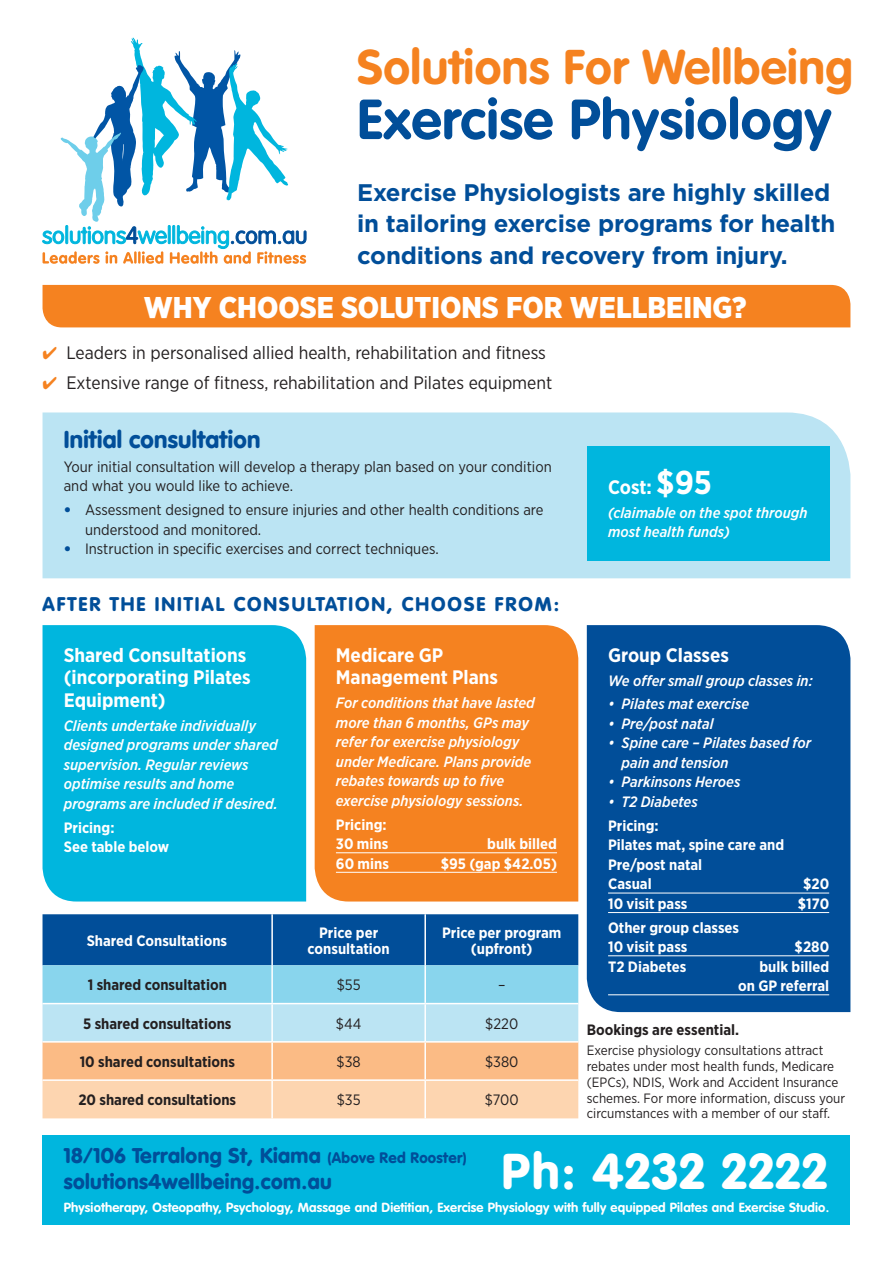
<style>
.page{position:relative;width:893px;height:1263px;background:#fff}
.page>*{position:absolute;margin:0;border:0;box-sizing:border-box;transform-origin:0 0}
.t1{font:700 55.5px "VAG Rounded";letter-spacing:.01em;color:#014e99}
.t2{font:900 49.5px "VAG Rounded";letter-spacing:.04em;color:#fff}
.t3{font:700 48px "VAG Rounded";letter-spacing:.01em;color:#f58220}
.t4{font:900 30px "Gotham Narrow";color:#fff}
.t5{font:700 24px/31.5px "Gotham";letter-spacing:-.01em;color:#014e99}
.t6{font:900 24px "VAG Rounded";letter-spacing:.01em;color:#014e99}
.t7{font:900 21px/25.5px "VAG Rounded";letter-spacing:.02em;color:#014e99}
.t8{font:700 19.5px/22.5px "Gotham Narrow";color:#fff}
.t9{font:900 19.5px "VAG Rounded";letter-spacing:.1em;color:#014e99}
.t10{font:18px "Gotham Narrow";color:#231f20}
.t11{font:italic 500 15px/19.5px "Gotham Narrow";color:#fff}
.t12{font:700 15px/19.5px "Gotham Narrow";color:#fff}
.t13{font:15px/19.5px "Gotham Narrow";color:#231f20}
.t14{font:700 15px "Gotham Narrow";color:#231f20}
.t15{font:13.5px/15.8px "Gotham Narrow";color:#231f20}
.t16{font:700 13.05px "VAG Rounded";letter-spacing:.01em;color:#fff}
.s1{color:#f58220}
.s2{font-family:"Gotham";font-weight:900;color:#014e99}
.s3{font-size:33px}
.s4{font-size:15px}
</style>
<div class="page">
<svg style="left:43px;top:914px;width:535px;height:204px;background:#9ab1ba"></svg>
<hr style="left:424px;top:914px;width:2px;height:51px;background:#fff">
<hr style="left:424px;top:965px;width:2px;height:38px;background:#fff">
<hr style="left:424px;top:1004px;width:2px;height:37px;background:#fff">
<hr style="left:424px;top:1042px;width:2px;height:37px;background:#fff">
<hr style="left:424px;top:1081px;width:2px;height:37px;background:#fff">
<hr style="left:271px;top:1081px;width:2px;height:37px;background:#fff">
<hr style="left:271px;top:965px;width:2px;height:38px;background:#fff">
<hr style="left:271px;top:1004px;width:2px;height:37px;background:#fff">
<hr style="left:271px;top:1042px;width:2px;height:37px;background:#fff">
<hr style="left:43px;top:1003px;width:229px;height:1px;background:#fff">
<hr style="left:272px;top:1003px;width:153px;height:1px;background:#fff">
<hr style="left:425px;top:1003px;width:153px;height:1px;background:#fff">
<hr style="left:43px;top:1041px;width:229px;height:1px;background:#fff">
<hr style="left:272px;top:1041px;width:153px;height:1px;background:#fff">
<hr style="left:425px;top:1041px;width:153px;height:1px;background:#fff">
<hr style="left:43px;top:1079px;width:229px;height:2px;background:#fff">
<hr style="left:272px;top:1079px;width:153px;height:2px;background:#fff">
<hr style="left:425px;top:1079px;width:153px;height:2px;background:#fff">
<hr style="left:271px;top:914px;width:2px;height:51px;background:#fff">
<div style="left:43px;top:412px;width:807px;height:166px;background:#bbe4f3"></div>
<div style="left:315px;top:625px;width:263px;height:276px;background:#f58220"></div>
<div style="left:587px;top:625px;width:263px;height:387px;background:#014e99"></div>
<div style="left:43px;top:625px;width:263px;height:276px;background:#00b6de"></div>
<div style="left:43px;top:1135px;width:807px;height:90px;background:#00b6de"></div>
<hr style="left:336px;top:852px;width:221px;height:1px;background:#fff">
<hr style="left:336px;top:872px;width:221px;height:1px;background:#fff">
<div style="left:43px;top:285px;width:807px;height:42px;background:#f58220"></div>
<div style="left:587px;top:446px;width:242px;height:115px;background:#00b6de"></div>
<svg style="left:42px;top:37px;width:264px;height:227px"></svg>
<hr style="left:608px;top:893px;width:221px;height:1px;background:#fff">
<hr style="left:608px;top:912px;width:221px;height:1px;background:#fff">
<hr style="left:608px;top:955px;width:221px;height:1px;background:#fff">
<hr style="left:608px;top:994px;width:221px;height:1px;background:#fff">
<h3 class="t3" style="left:357px;top:39px;width:497px">Solutions For Wellbeing</h3>
<h1 class="t1" style="left:357px;top:87px;width:476px">Exercise Physiology</h1>
<h3 class="t5" style="left:357px;top:176px;width:480px">Exercise Physiologists are highly skilled in tailoring exercise programs for health conditions and recovery from injury.</h3>
<h3 class="t4" style="left:144px;top:288px;width:604px">WHY CHOOSE SOLUTIONS FOR WELLBEING?</h3>
<p class="t10" style="left:43px;top:341px;width:505px"><span class="s1">✔</span> Leaders in personalised allied health, rehabilitation and fitness</p>
<p class="t10" style="left:43px;top:371px;width:511px"><span class="s1">✔</span> Extensive range of fitness, rehabilitation and Pilates equipment</p>
<h3 class="t6" style="left:64px;top:425px;width:198px">Initial consultation</h3>
<p class="t13" style="left:64px;top:457px;width:489px">Your initial consultation will develop a therapy plan based on your condition and what you would like to achieve.</p>
<p class="t13" style="left:85px;top:500px;width:460px;text-indent:-21px"><span class="s2">•</span> Assessment designed to ensure injuries and other health conditions are understood and monitored.</p>
<p class="t13" style="left:64px;top:539px;width:376px"><span class="s2">•</span> Instruction in specific exercises and correct techniques.</p>
<h3 class="t9" style="left:43px;top:592px;width:518px">AFTER THE INITIAL CONSULTATION, CHOOSE FROM:</h3>
<h3 class="t8" style="left:64px;top:644px;width:189px">Shared Consultations (incorporating Pilates<br>Equipment)</h3>
<p class="t11" style="left:64px;top:715px;width:216px">Clients undertake individually designed programs under shared supervision. Regular reviews optimise results and home programs are included if desired.</p>
<p class="t12" style="left:64px;top:817px;width:107px">Pricing:<br>See table below</p>
<h3 class="t8" style="left:336px;top:644px;width:164px">Medicare GP<br>Management Plans</h3>
<p class="t11" style="left:336px;top:693px;width:201px">For conditions that have lasted more than 6 months, GPs may refer for exercise physiology under Medicare. Plans provide rebates towards up to five exercise physiology sessions.</p>
<p class="t12" style="left:336px;top:814px;width:54px">Pricing:<br>30 mins</p>
<p class="t12" style="left:487px;top:834px;width:71px">bulk billed</p>
<p class="t12" style="left:336px;top:853px;width:54px">60 mins</p>
<p class="t12" style="left:441px;top:853px;width:118px">$95 (gap $42.05)</p>
<p class="t12" style="left:87px;top:931px;width:142px">Shared Consultations</p>
<p class="t12" style="left:308px;top:924px;width:84px;line-height:16.5px;text-align:center">Price per consultation</p>
<p class="t12" style="left:442px;top:924px;width:121px;line-height:16.5px;text-align:center">Price per program (upfront)</p>
<p class="t14" style="left:88px;top:975px;width:141px">1 shared consultation</p>
<p class="t13" style="left:337px;top:975px;width:25px">$55</p>
<p class="t13" style="left:498px;top:975px;width:9px">–</p>
<p class="t14" style="left:83px;top:1014px;width:150px">5 shared consultations</p>
<p class="t13" style="left:336px;top:1013px;width:27px">$44</p>
<p class="t13" style="left:485px;top:1013px;width:35px">$220</p>
<p class="t14" style="left:80px;top:1052px;width:157px">10 shared consultations</p>
<p class="t13" style="left:337px;top:1052px;width:26px">$38</p>
<p class="t13" style="left:485px;top:1052px;width:35px">$380</p>
<p class="t14" style="left:78px;top:1090px;width:159px">20 shared consultations</p>
<p class="t13" style="left:337px;top:1090px;width:25px">$35</p>
<p class="t13" style="left:485px;top:1090px;width:35px">$700</p>
<h3 class="t8" style="left:608px;top:476px;width:105px">Cost: <span class="s3">$95</span></h3>
<p class="t11" style="left:608px;top:503px;width:201px">(claimable on the spot through most health funds)</p>
<h3 class="t8" style="left:608px;top:644px;width:122px">Group Classes</h3>
<p class="t11" style="left:608px;top:670px;width:206px">We offer small group classes in:</p>
<p class="t11" style="left:608px;top:694px;width:143px">• Pilates mat exercise</p>
<p class="t11" style="left:608px;top:714px;width:107px">• Pre/post natal</p>
<p class="t11" style="left:622px;top:733px;width:191px;text-indent:-13px">• Spine care – Pilates based for pain and tension</p>
<p class="t11" style="left:608px;top:772px;width:134px">• Parkinsons Heroes</p>
<p class="t11" style="left:608px;top:792px;width:91px">• T2 Diabetes</p>
<p class="t12" style="left:608px;top:815px;width:178px">Pricing:<br>Pilates mat, spine care and<br>Pre/post natal<br>Casual</p>
<p class="t12" style="left:803px;top:874px;width:28px">$20</p>
<p class="t12" style="left:608px;top:893px;width:81px">10 visit pass</p>
<p class="t12" style="left:798px;top:893px;width:33px">$170</p>
<p class="t12" style="left:608px;top:917px;width:133px">Other group classes<br>10 visit pass</p>
<p class="t12" style="left:795px;top:937px;width:36px">$280</p>
<p class="t12" style="left:608px;top:956px;width:80px">T2 Diabetes</p>
<p class="t12" style="left:738px;top:956px;width:93px;text-align:right">bulk billed<br>on GP referral</p>
<p class="t14" style="left:587px;top:1020px;width:154px">Bookings are essential.</p>
<p class="t15" style="left:587px;top:1042px;width:260px">Exercise physiology consultations attract rebates under most health funds, Medicare (EPCs), NDIS, Work and Accident Insurance schemes. For more information, discuss your circumstances with a member of our staff.</p>
<h3 class="t7" style="left:64px;top:1142px;width:404px">18/106 Terralong St, Kiama <span class="s4">(Above Red Rooster) </span>solutions4wellbeing.com.au</h3>
<h2 class="t2" style="left:502px;top:1141px;width:327px">Ph: 4232 2222</h2>
<p class="t16" style="left:64px;top:1199px;width:767px">Physiotherapy, Osteopathy, Psychology, Massage and Dietitian, Exercise Physiology with fully equipped Pilates and Exercise Studio.</p>
</div>
